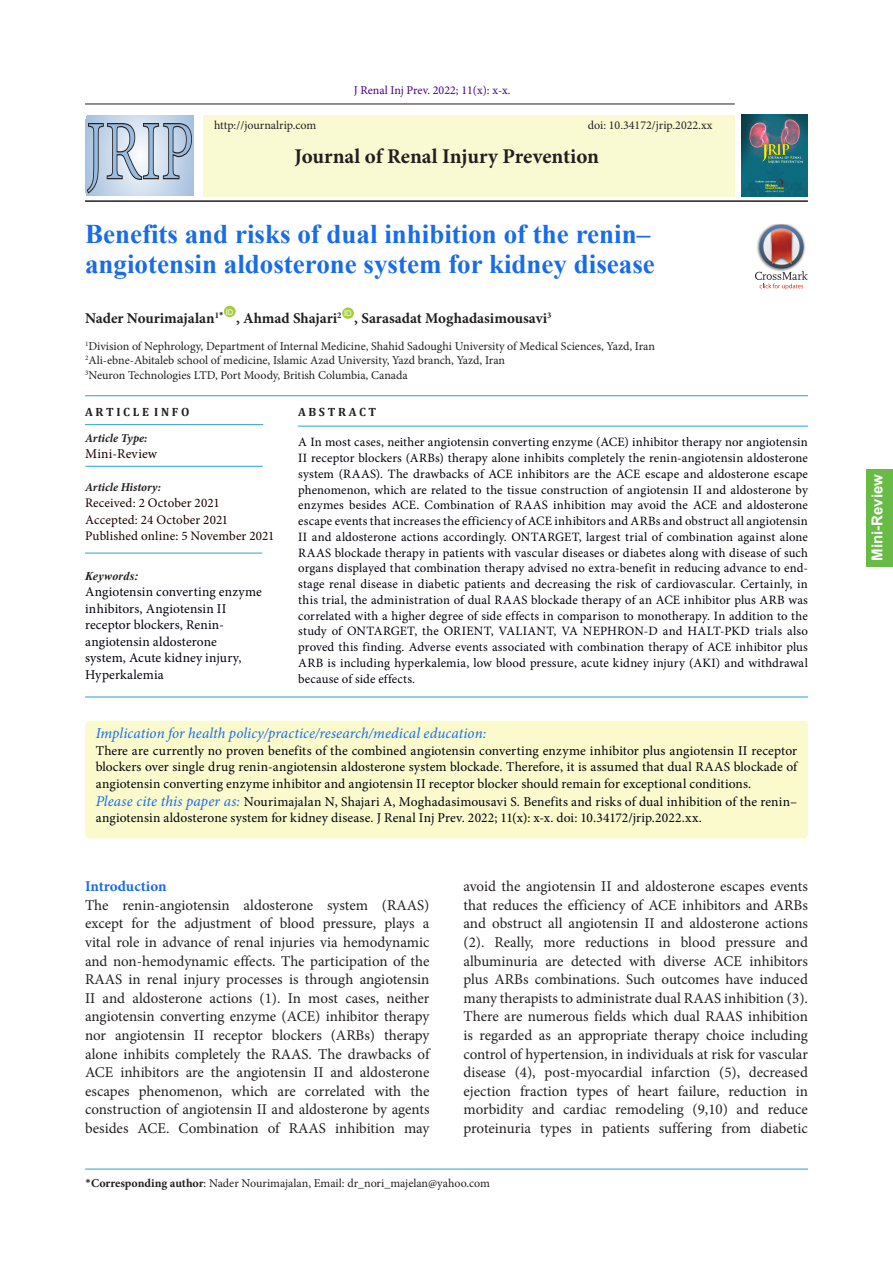
<style>
.page{position:relative;width:893px;height:1263px;background:#fff}
.page>*{position:absolute;margin:0;border:0;box-sizing:border-box;transform-origin:0 0}
.t1{font:700 27px/30px "Times New Roman";color:#196ce8}
.t2{font:700 21px "Minion Pro";letter-spacing:-.005em;color:#231f20}
.t3{font:15px/18.6px "Minion Pro";color:#231f20;text-align:justify}
.abstract{font:italic 15px "Minion Pro";letter-spacing:.005em;color:#196ce8}
.t4{font:700 15px "Minion Pro";color:#231f20}
.t5{font:700 15px "Minion Pro";letter-spacing:-.005em;color:#196ce8}
.t6{font:700 15px "Arial";color:#fff}
.abstract-2{font:13.5px/16.5px "Minion Pro";letter-spacing:.005em;color:#00000b}
.t7{font:13.5px "Minion Pro";letter-spacing:.02em;color:#170000}
.t8{font:13.05px "Minion Pro";letter-spacing:.005em;color:#170000}
.abstract-3{font:12.75px/15.8px "Minion Pro";letter-spacing:.015em;color:#00000b;text-align:justify}
.t9{font:12px "Minion Pro";color:#231f20}
.t10{font:12px "Minion Pro";color:#4b0082}
.t11{font:italic 700 12px "Minion Pro";color:#231f20}
.t12{font:700 12px "Cambria";color:#231f20}
.abstract-4{font:italic 700 12px "Times New Roman";letter-spacing:.015em;color:#231f20}
.t13{font:7.8px "Arial";color:#fff}
.s1{font-style:italic;font-size:15px;color:#196ce8}
.s2{font-family:"Calibri"}
.s3{font-weight:700}
</style>
<div class="page">
<hr style="left:85px;top:104px;width:650px;height:1px;background:#231f20">
<hr style="left:85px;top:200px;width:723px;height:2px;background:#231f20">
<div style="left:203px;top:115px;width:532px;height:81px;background:#fafad2"></div>
<img style="left:741px;top:115px;width:66px;height:82px">
<div style="left:224px;top:306px;width:12px;height:11px;background:#a6ce39;border-radius:50%"></div>
<div style="left:342px;top:308px;width:12px;height:11px;background:#a6ce39;border-radius:50%"></div>
<hr style="left:85px;top:1169px;width:723px;height:1px;background:#28a0da">
<svg style="left:86px;top:116px;width:107px;height:79px"></svg>
<svg style="left:87px;top:123px;width:105px;height:71px;background:#b0c0d3"></svg>
<div style="left:85px;top:721px;width:723px;height:117px;background:#fafacd;border-radius:5px"></div>
<div style="left:867px;top:469px;width:26px;height:98px;background:#68bc45"></div>
<img style="left:772px;top:224px;width:18px;height:1px">
<svg style="left:755px;top:225px;width:53px;height:65px"></svg>
<hr style="left:298px;top:426px;width:510px;height:1px;background:#28a0da">
<hr style="left:85px;top:395px;width:723px;height:1px;background:#28a0da">
<hr style="left:85px;top:697px;width:723px;height:1px;background:#28a0da">
<hr style="left:85px;top:424px;width:178px;height:1px;background:#28a0da">
<hr style="left:85px;top:466px;width:178px;height:1px;background:#28a0da">
<hr style="left:85px;top:553px;width:177px;height:1px;background:#28a0da">
<p class="t10" style="left:354px;top:82px;width:158px">J Renal Inj Prev. 2022; 11(x): x-x.</p>
<p class="t9" style="left:214px;top:118px;width:104px">http://journalrip.com</p>
<p class="t9" style="left:588px;top:117px;width:126px">doi: 10.34172/jrip.2022.xx</p>
<p class="t2" style="left:295px;top:142px;width:306px">Journal of Renal Injury Prevention</p>
<p class="t1" style="left:85px;top:218px;width:571px">Benefits and risks of dual inhibition of the renin– angiotensin aldosterone system for kidney disease</p>
<p class="t4" style="left:85px;top:307px;width:140px">Nader Nourimajalan<sup>1</sup><sup>*</sup></p>
<p class="t13" style="left:226px;top:306px;width:9px">ID</p>
<p class="t4" style="left:236px;top:307px;width:107px">, Ahmad Shajari<sup>2</sup></p>
<p class="t13" style="left:344px;top:308px;width:9px">ID</p>
<p class="t4" style="left:354px;top:307px;width:199px">, Sarasadat Moghadasimousavi<sup>3</sup></p>
<p class="t9" style="left:85px;top:338px;width:571px"><sup>1</sup>Division of Nephrology, Department of Internal Medicine, Shahid Sadoughi University of Medical Sciences, Yazd, Iran</p>
<p class="t9" style="left:85px;top:352px;width:421px"><sup>2</sup>Ali-ebne-Abitaleb school of medicine, Islamic Azad University, Yazd branch, Yazd, Iran</p>
<p class="t9" style="left:85px;top:367px;width:324px"><sup>3</sup>Neuron Technologies LTD, Port Moody, British Columbia, Canada</p>
<p class="t12" style="left:85px;top:403px;width:106px">A R T I C L E I N F O</p>
<p class="t11" style="left:85px;top:429px;width:64px">Article Type:</p>
<p class="t7" style="left:85px;top:445px;width:74px">Mini-Review</p>
<p class="t11" style="left:85px;top:479px;width:78px">Article History:</p>
<p class="t8" style="left:85px;top:494px;width:136px">Received: 2 October 2021</p>
<p class="t8" style="left:85px;top:511px;width:145px">Accepted: 24 October 2021</p>
<p class="t8" style="left:85px;top:527px;width:191px">Published online: 5 November 2021</p>
<p class="abstract-4" style="left:85px;top:567px;width:55px">Keywords:</p>
<p class="abstract-2" style="left:85px;top:584px;width:178px">Angiotensin converting enzyme inhibitors, Angiotensin II receptor blockers, Renin&shy;angiotensin aldosterone<br>system, Acute kidney injury,<br>Hyperkalemia</p>
<p class="t12" style="left:298px;top:403px;width:80px">A B S T R A C T</p>
<p class="abstract-3" style="left:298px;top:434px;width:511px">A In most cases, neither angiotensin converting enzyme (ACE) inhibitor therapy nor angiotensin II receptor blockers (ARBs) therapy alone inhibits completely the renin-angiotensin aldosterone system (RAAS). The drawbacks of ACE inhibitors are the ACE escape and aldosterone escape phenomenon, which are related to the tissue construction of angiotensin II and aldosterone by enzymes besides ACE. Combination of RAAS inhibition may avoid the ACE and aldosterone escape events that increases the efficiency of ACE inhibitors and ARBs and obstruct all angiotensin II and aldosterone actions accordingly. ONTARGET, largest trial of combination against alone RAAS blockade therapy in patients with vascular diseases or diabetes along with disease of such organs displayed that combination therapy advised no extra-benefit in reducing advance to end&shy;stage renal disease in diabetic patients and decreasing the risk of cardiovascular. Certainly, in this trial, the administration of dual RAAS blockade therapy of an ACE inhibitor plus ARB was correlated with a higher degree of side effects in comparison to monotherapy. In addition to the study of ONTARGET, the ORIENT, VALIANT, VA NEPHRON-D and HALT-PKD trials also proved this finding. Adverse events associated with combination therapy of ACE inhibitor plus ARB is including hyperkalemia, low blood pressure, acute kidney injury (AKI) and withdrawal because of side effects.</p>
<p class="abstract" style="left:96px;top:723px;width:392px">Implication for health policy/practice/research/medical education:</p>
<p class="abstract-2" style="left:96px;top:742px;width:703px;text-align:justify">There are currently no proven benefits of the combined angiotensin converting enzyme inhibitor plus angiotensin II receptor blockers over single drug renin-angiotensin aldosterone system blockade. Therefore, it is assumed that dual RAAS blockade of angiotensin converting enzyme inhibitor and angiotensin II receptor blocker should remain for exceptional conditions.</p>
<p class="abstract-2" style="left:96px;top:793px;width:703px"><span class="s1">Please cite this paper as:</span> Nourimajalan N, Shajari A, Moghadasimousavi S. Benefits and risks of dual inhibition of the renin– angiotensin aldosterone system for kidney disease. J Renal Inj Prev. 2022; 11(x): x-x. doi: 10.34172/jrip.2022.xx.</p>
<p class="t5" style="left:85px;top:876px;width:83px">Introduction</p>
<p class="t3" style="left:85px;top:896px;width:346px">The renin-angiotensin aldosterone system (RAAS) except for the adjustment of blood pressure, plays a vital role in advance of renal injuries via hemodynamic and non-hemodynamic effects. The participation of the RAAS in renal injury processes is through angiotensin II and aldosterone actions (1). In most cases, neither angiotensin converting enzyme (ACE) inhibitor therapy nor angiotensin II receptor blockers (ARBs) therapy alone inhibits completely the RAAS. The drawbacks of ACE inhibitors are the angiotensin II and aldosterone escapes phenomenon, which are correlated with the construction of angiotensin II and aldosterone by agents besides ACE. Combination of RAAS inhibition may</p>
<p class="t3" style="left:463px;top:877px;width:346px">avoid the angiotensin II and aldosterone escapes events that reduces the efficiency of ACE inhibitors and ARBs and obstruct all angiotensin II and aldosterone actions (2). Really, more reductions in blood pressure and albuminuria are detected with diverse ACE inhibitors plus ARBs combinations. Such outcomes have induced many therapists to administrate dual RAAS inhibition (3).<br>There are numerous fields which dual RAAS inhibition is regarded as an appropriate therapy choice including control of hypertension, in individuals at risk for vascular disease (4), post-myocardial infarction (5), decreased ejection fraction types of heart failure, reduction in morbidity and cardiac remodeling (9,10) and reduce proteinuria types in patients suffering from diabetic</p>
<p class="t9" style="left:85px;top:1175px;width:406px"><span class="s2">*</span><span class="s3">Corresponding author</span>: Nader Nourimajalan, Email: dr_nori_majelan@yahoo.com</p>
<p class="t6" style="left:866px;top:561px;width:88px;rotate:-90deg">Mini-Review</p>
</div>
